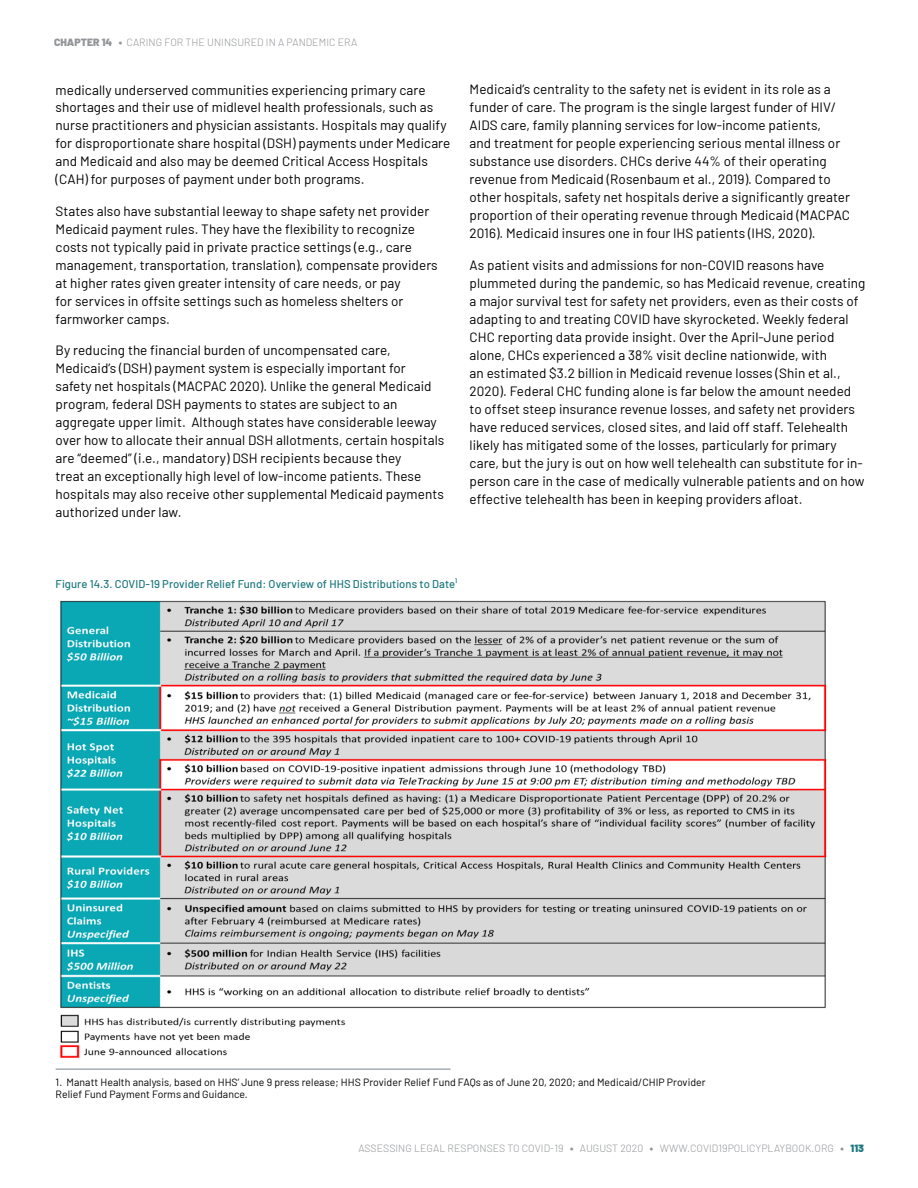
<style>
.page{position:relative;width:918px;height:1188px;background:#fff}
.page>*{position:absolute;margin:0;border:0;box-sizing:border-box;transform-origin:0 0}
.t1{font:13.5px/18px "Barlow";letter-spacing:.005em;color:#000}
.t2{font:500 11.25px "Barlow";letter-spacing:.005em;color:#1d787d}
.t3{font:10.5px/12px "Barlow";letter-spacing:.005em;color:#000}
.t4{font:300 10.5px "Barlow";letter-spacing:.005em;color:#939598}
.s1{font-weight:900}
.s2{font-weight:900;color:#1d787d}
</style>
<div class="page">
<hr style="left:56px;top:1069px;width:394px;height:1px;background:#79858d">
<img style="left:60px;top:600px;width:767px;height:458px">
<p class="t4" style="left:54px;top:34px;width:305px"><span class="s1">CHAPTER 14 •</span> CARING FOR THE UNINSURED IN A PANDEMIC ERA</p>
<p class="t1" style="left:56px;top:80px;width:396px">medically underserved communities experiencing primary care shortages and their use of midlevel health professionals, such as nurse practitioners and physician assistants. Hospitals may qualify for disproportionate share hospital (DSH) payments under Medicare and Medicaid and also may be deemed Critical Access Hospitals (CAH) for purposes of payment under both programs.</p>
<p class="t1" style="left:56px;top:201px;width:384px">States also have substantial leeway to shape safety net provider Medicaid payment rules. They have the flexibility to recognize costs not typically paid in private practice settings (e.g., care management, transportation, translation), compensate providers at higher rates given greater intensity of care needs, or pay<br>for services in offsite settings such as homeless shelters or farmworker camps.</p>
<p class="t1" style="left:56px;top:341px;width:390px">By reducing the financial burden of uncompensated care, Medicaid’s (DSH) payment system is especially important for safety net hospitals (MACPAC 2020). Unlike the general Medicaid program, federal DSH payments to states are subject to an aggregate upper limit. Although states have considerable leeway over how to allocate their annual DSH allotments, certain hospitals are “deemed” (i.e., mandatory) DSH recipients because they<br>treat an exceptionally high level of low-income patients. These hospitals may also receive other supplemental Medicaid payments authorized under law.</p>
<p class="t1" style="left:470px;top:79px;width:382px">Medicaid’s centrality to the safety net is evident in its role as a funder of care. The program is the single largest funder of HIV/ AIDS care, family planning services for low-income patients,<br>and treatment for people experiencing serious mental illness or substance use disorders. CHCs derive 44% of their operating revenue from Medicaid (Rosenbaum et al., 2019). Compared to other hospitals, safety net hospitals derive a significantly greater proportion of their operating revenue through Medicaid (MACPAC 2016). Medicaid insures one in four IHS patients (IHS, 2020).</p>
<p class="t1" style="left:470px;top:255px;width:397px">As patient visits and admissions for non-COVID reasons have plummeted during the pandemic, so has Medicaid revenue, creating a major survival test for safety net providers, even as their costs of adapting to and treating COVID have skyrocketed. Weekly federal CHC reporting data provide insight. Over the April-June period alone, CHCs experienced a 38% visit decline nationwide, with<br>an estimated $3.2 billion in Medicaid revenue losses (Shin et al., 2020). Federal CHC funding alone is far below the amount needed to offset steep insurance revenue losses, and safety net providers have reduced services, closed sites, and laid off staff. Telehealth likely has mitigated some of the losses, particularly for primary care, but the jury is out on how well telehealth can substitute for in&shy;person care in the case of medically vulnerable patients and on how effective telehealth has been in keeping providers afloat.</p>
<p class="t2" style="left:56px;top:576px;width:403px">Figure 14.3. COVID-19 Provider Relief Fund: Overview of HHS Distributions to Date¹</p>
<p class="t3" style="left:56px;top:1075px;width:652px">1. Manatt Health analysis, based on HHS’ June 9 press release; HHS Provider Relief Fund FAQs as of June 20, 2020; and Medicaid/CHIP Provider<br>Relief Fund Payment Forms and Guidance.</p>
<p class="t4" style="left:359px;top:1141px;width:507px">ASSESSING LEGAL RESPONSES TO COVID-19 <span class="s1">•</span> AUGUST 2020 <span class="s1">•</span> WWW.COVID19POLICYPLAYBOOK.ORG <span class="s1">•</span> <span class="s2">113</span></p>
</div>
